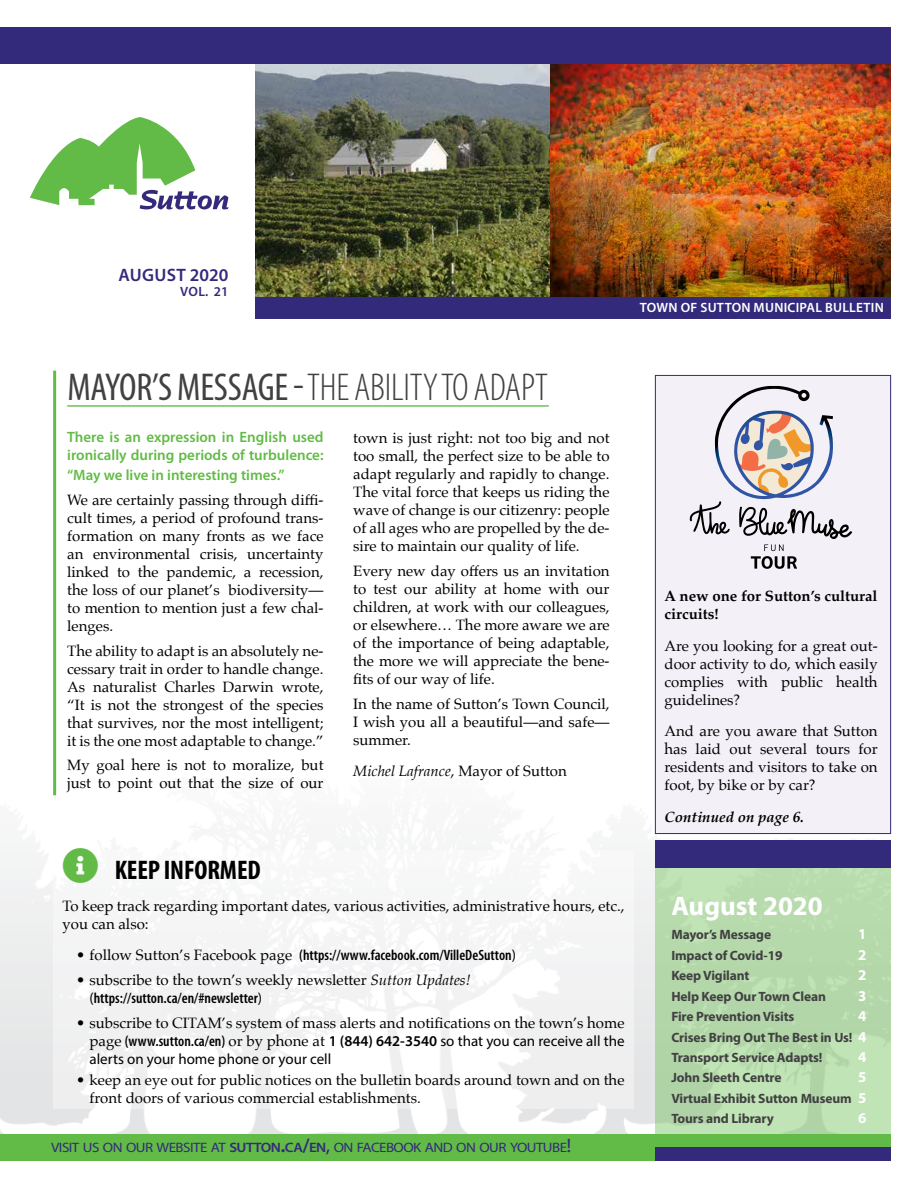
<style>
.page{position:relative;width:918px;height:1188px;background:#fff}
.page>*{position:absolute;margin:0;border:0;box-sizing:border-box;transform-origin:0 0}
.t1{font:300 condensed 39px "Myriad Pro";letter-spacing:-.005em;color:#414042}
.t2{font:700 condensed 27px "Myriad Pro";letter-spacing:-.005em;color:#000}
.t3{font:700 27px "Myriad Pro";color:#fff}
.t4{font:600 18px "Myriad Pro";letter-spacing:.01em;color:#342a7b}
.t5{font:15px/18px "Palatino";color:#000;text-align:justify}
.t6{font:15px/18px "Myriad Pro";color:#000}
.t7{font:600 condensed 15px "Myriad Pro";color:#000}
.t8{font:600 15px/18px "Myriad Pro";color:#62bb46}
.t9{font:700 15px/18px "Palatino";color:#000}
.t10{font:italic 15px "Palatino";color:#000}
.t11{font:italic 700 15px "Palatino";color:#000}
.t12{font:700 15px "Myriad Pro";color:#fff}
.t13{font:13.65px "Myriad Pro";letter-spacing:-.035em;color:#342a7b;scale:1.1 1}
.t14{font:700 13.5px/20.4px "Myriad Pro";letter-spacing:-.01em;color:#414042}
.t15{font:600 13.5px "Myriad Pro";letter-spacing:.02em;color:#fff}
.t16{font:600 13.5px "Myriad Pro";color:#342a7b}
.s1{font-weight:400}
.s2{font-style:normal}
.s3{font-family:"Palatino";font-weight:400;font-stretch:normal}
.s4{font-weight:400;font-stretch:normal}
.s5{font-style:italic}
.s6{font-family:"Palatino"}
.s7{font-weight:600;font-stretch:condensed}
.s8{font-weight:600}
.s9{font-weight:600;font-size:19.5px}
.s10{font-size:19.5px}
.s11{font-size:15px;color:#fff}
</style>
<div class="page">
<img style="left:255px;top:63px;width:296px;height:234px">
<img style="left:551px;top:63px;width:340px;height:234px">
<img style="left:0;top:778px;width:891px;height:357px">
<div style="left:0;top:1135px;width:891px;height:26px;background:#62bb46"></div>
<div style="left:656px;top:868px;width:235px;height:293px;background:#b6d9ac"></div>
<div style="left:656px;top:841px;width:235px;height:27px;background:#342a7b"></div>
<div style="left:656px;top:1147px;width:235px;height:14px;background:#342a7b"></div>
<svg style="left:30px;top:117px;width:199px;height:92px"></svg>
<div style="left:255px;top:297px;width:636px;height:21px;background:#342a7b"></div>
<div style="left:0;top:27px;width:891px;height:36px;background:#342a7b"></div>
<div style="left:53px;top:850px;width:581px;height:259px;background:#f5f6f6"></div>
<div style="left:655px;top:375px;width:236px;height:459px;background:#f3f1f7;border:1px solid #342a7b"></div>
<hr style="left:67px;top:405px;width:482px;height:2px;background:#62bb46">
<hr style="left:53px;top:371px;width:3px;height:424px;background:#62bb46">
<svg style="left:689px;top:386px;width:163px;height:183px"></svg>
<svg style="left:63px;top:848px;width:35px;height:2px"></svg>
<p class="t4" style="left:118px;top:265px;width:111px">AUGUST 2020</p>
<p class="t16" style="left:180px;top:284px;width:50px">VOL. 21</p>
<p class="t15" style="left:640px;top:300px;width:246px">TOWN OF SUTTON MUNICIPAL BULLETIN</p>
<h1 class="t1" style="left:68px;top:366px;width:482px"><span class="s1">MAYOR’S MESSAGE -</span> THE ABILITY TO ADAPT</h1>
<p class="t8" style="left:67px;top:429px;width:258px">There is an expression in English used ironically during periods of turbulence:</p>
<p class="t8" style="left:67px;top:466px;width:219px">“May we live in interesting times.”</p>
<p class="t5" style="left:67px;top:491px;width:258px">We are certainly passing through diffi&shy;cult times, a period of profound trans&shy;formation on many fronts as we face an environmental crisis, uncertainty linked to the pandemic, a recession, the loss of our planet’s biodiversity— to mention to mention just a few chal&shy;lenges.</p>
<p class="t5" style="left:67px;top:642px;width:258px">The ability to adapt is an absolutely ne&shy;cessary trait in order to handle change.<br>As naturalist Charles Darwin wrote, “It is not the strongest of the species that survives, nor the most intelligent; it is the one most adaptable to change.”</p>
<p class="t5" style="left:67px;top:756px;width:258px">My goal here is not to moralize, but just to point out that the size of our</p>
<p class="t5" style="left:353px;top:429px;width:258px">town is just right: not too big and not too small, the perfect size to be able to adapt regularly and rapidly to change.<br>The vital force that keeps us riding the wave of change is our citizenry: people of all ages who are propelled by the de&shy;sire to maintain our quality of life.</p>
<p class="t5" style="left:353px;top:562px;width:258px">Every new day offers us an invitation to test our ability at home with our children, at work with our colleagues, or elsewhere… The more aware we are of the importance of being adaptable, the more we will appreciate the bene&shy;fits of our way of life.</p>
<p class="t5" style="left:353px;top:695px;width:258px">In the name of Sutton’s Town Council, I wish you all a beautiful—and safe— summer.</p>
<p class="t10" style="left:353px;top:759px;width:215px">Michel Lafrance<span class="s2">, Mayor of Sutton</span></p>
<h2 class="t2" style="left:115px;top:855px;width:148px">KEEP INFORMED</h2>
<p class="t5" style="left:63px;top:897px;width:564px">To keep track regarding important dates, various activities, administrative hours, etc., you can also:</p>
<p class="t7" style="left:76px;top:947px;width:441px"><span class="s3">• follow Sutton’s Facebook page</span> (https://www.facebook.com/VilleDeSutton<span class="s4">)</span></p>
<p class="t5" style="left:76px;top:971px;width:396px">• subscribe to the town’s weekly newsletter <span class="s5">Sutton Updates!</span></p>
<p class="t7" style="left:90px;top:990px;width:174px"><span class="s4">(</span>https://sutton.ca/en/#newsletter<span class="s4">)</span></p>
<p class="t5" style="left:76px;top:1014px;width:550px">• subscribe to CITAM’s system of mass alerts and notifications on the town’s home</p>
<p class="t6" style="left:90px;top:1032px;width:537px"><span class="s6">page</span> <span class="s7">(www.sutton.ca/en)</span> <span class="s6">or by phone at</span> <span class="s8">1 (844) 642-3540</span> so that you can receive all the alerts on your home phone or your cell</p>
<p class="t5" style="left:90px;top:1071px;width:537px;text-indent:-14px">• keep an eye out for public notices on the bulletin boards around town and on the front doors of various commercial establishments.</p>
<p class="t13" style="left:51px;top:1139px;width:475px">VISIT US ON OUR WEBSITE AT <span class="s8">SUTTON</span><span class="s9">.</span><span class="s8">CA</span><span class="s9">/</span><span class="s8">EN</span><span class="s10">,</span> ON FACEBOOK AND ON OUR YOUTUBE<span class="s10">!</span></p>
<p class="t9" style="left:665px;top:587px;width:215px">A new one for Sutton’s cultural circuits!</p>
<p class="t5" style="left:665px;top:637px;width:215px">Are you looking for a great out&shy;door activity to do, which easily complies with public health guidelines?</p>
<p class="t5" style="left:665px;top:722px;width:215px">And are you aware that Sutton has laid out several tours for residents and visitors to take on foot, by bike or by car?</p>
<p class="t11" style="left:665px;top:804px;width:141px">Continued on page 6.</p>
<h2 class="t3" style="left:671px;top:888px;width:153px">August 2020</h2>
<p class="t14" style="left:671px;top:924px;width:101px">Mayor’s Message</p>
<p class="t12" style="left:858px;top:925px;width:10px">1</p>
<p class="t14" style="left:671px;top:945px;width:113px">Impact of Covid-19</p>
<p class="t12" style="left:858px;top:945px;width:10px">2</p>
<p class="t14" style="left:671px;top:965px;width:80px">Keep Vigilant</p>
<p class="t12" style="left:858px;top:965px;width:10px">2</p>
<p class="t14" style="left:671px;top:986px;width:156px">Help Keep Our Town Clean</p>
<p class="t12" style="left:858px;top:986px;width:10px">3</p>
<p class="t14" style="left:671px;top:1006px;width:125px">Fire Prevention Visits</p>
<p class="t12" style="left:858px;top:1006px;width:10px">4</p>
<p class="t14" style="left:671px;top:1026px;width:197px">Crises Bring Out The Best in Us! <span class="s11">4<br></span>Transport Service Adapts!</p>
<p class="t12" style="left:858px;top:1047px;width:10px">4</p>
<p class="t14" style="left:671px;top:1067px;width:112px">John Sleeth Centre</p>
<p class="t12" style="left:858px;top:1068px;width:10px">5</p>
<p class="t14" style="left:671px;top:1088px;width:197px">Virtual Exhibit Sutton Museum <span class="s11">5<br></span>Tours and Library</p>
<p class="t12" style="left:858px;top:1108px;width:10px">6</p>
</div>
